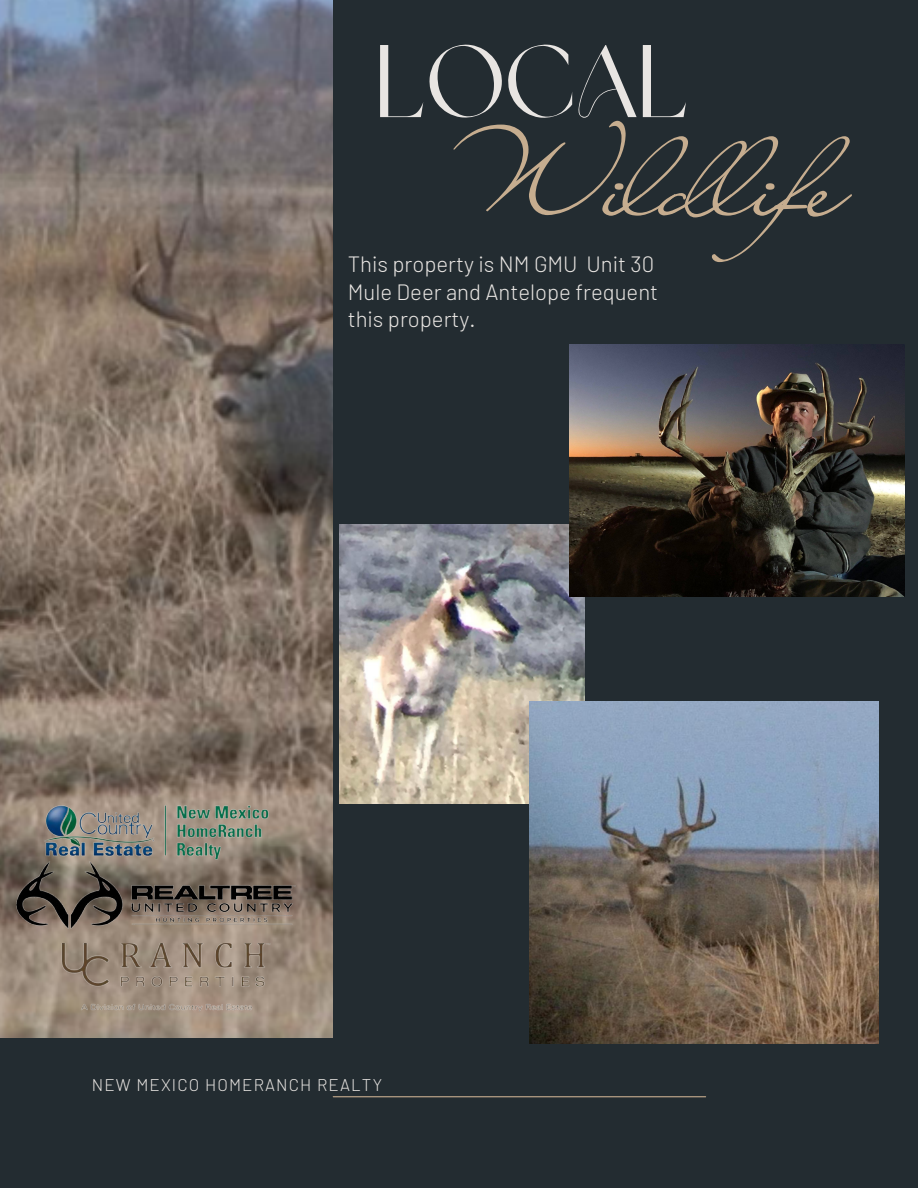
<style>
.page{position:relative;width:918px;height:1188px;background:#232c31}
.page>*{position:absolute;margin:0;border:0;box-sizing:border-box;transform-origin:0 0}
.t1{font:111.9px "Liana";color:#c6ad8f}
.t2{font:102.15px "Brown Sugar";letter-spacing:-.01em;color:#e8e5e2}
.t3{font:300 22.2px/27.5px "Barlow";color:#e8e5e2}
.t4{font:300 16.95px "Barlow";letter-spacing:.065em;color:#e8e5e2}
</style>
<div class="page">
<hr style="left:333px;top:1096px;width:373px;height:1px;background:#c6ad8f">
<img style="left:0;top:0;width:333px;height:754px">
<img style="left:339px;top:524px;width:245px;height:279px">
<img style="left:569px;top:345px;width:335px;height:252px">
<img style="left:530px;top:701px;width:349px;height:342px">
<img style="left:0;top:754px;width:348px;height:283px">
<p class="t2" style="left:377px;top:41px;width:315px">LOCAL</p>
<p class="t1" style="left:442px;top:109px;width:485px">Wildlife</p>
<p class="t3" style="left:348px;top:250px;width:308px">This property is NM GMU Unit 30</p>
<p class="t3" style="left:348px;top:277px;width:312px">Mule Deer and Antelope frequent this property.</p>
<p class="t4" style="left:92px;top:1074px;width:292px">NEW MEXICO HOMERANCH REALTY</p>
</div>
